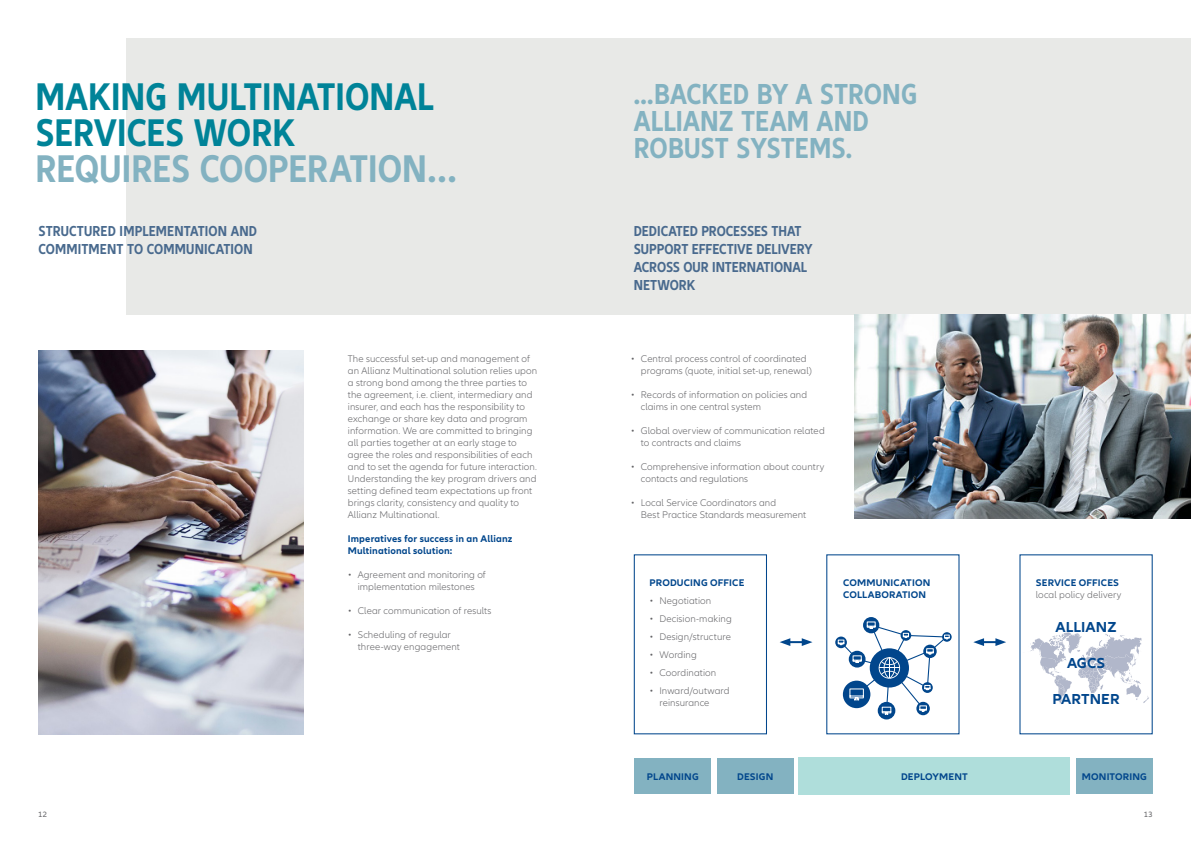
<style>
.page{position:relative;width:1191px;height:842px;background:#fff}
.page>*{position:absolute;margin:0;border:0;box-sizing:border-box;transform-origin:0 0}
.Headline_54pt{font:700 condensed 40px/36px "Allianz Neo";letter-spacing:.005em;color:#008398}
.Intro_Caps_18pt{font:700 condensed 30px/27px "Allianz Neo";color:#83b2c1}
.Intro_15pt{font:700 condensed 15px/18px "Allianz Neo";letter-spacing:-.005em;color:#496a8e}
.Intro_Caps_18pt-2{font:700 condensed 15px/18px "Allianz Neo";letter-spacing:.01em;color:#496a8e}
.Copy{font:700 15px "Allianz Neo";letter-spacing:.005em;color:#01468c}
.Copy-2{font:300 10px/12px "Allianz Neo";letter-spacing:.01em;color:#636366}
.Copy-3{font:700 10px/12px "Allianz Neo";letter-spacing:.015em;color:#01468c}
.t1{font:8px "Allianz Neo";color:#636366}
.s1{color:#83b2c1}
.s2{font-weight:700;color:#01468c}
</style>
<div class="page">
<div style="left:127px;top:38px;width:1064px;height:276px;background:#e8e9e7"></div>
<img style="left:38px;top:350px;width:266px;height:384px">
<img style="left:854px;top:314px;width:337px;height:204px">
<svg style="left:779px;top:638px;width:33px;height:8px"></svg>
<svg style="left:973px;top:638px;width:33px;height:8px"></svg>
<div style="left:634px;top:554px;width:133px;height:180px;border:1px solid #01468c"></div>
<svg style="left:1030px;top:632px;width:119px;height:72px"></svg>
<svg style="left:877px;top:702px;width:18px;height:17px"></svg>
<svg style="left:835px;top:636px;width:12px;height:12px"></svg>
<svg style="left:863px;top:617px;width:16px;height:16px"></svg>
<svg style="left:838px;top:622px;width:111px;height:92px"></svg>
<div style="left:717px;top:758px;width:76px;height:36px;background:#83b2c1"></div>
<div style="left:634px;top:758px;width:77px;height:36px;background:#83b2c1"></div>
<div style="left:1076px;top:758px;width:76px;height:36px;background:#83b2c1"></div>
<div style="left:798px;top:757px;width:272px;height:37px;background:#afdedb"></div>
<p class="Headline_54pt" style="left:35px;top:80px;width:422px">MAKING MULTINATIONAL<br>SERVICES WORK<br><span class="s1">REQUIRES COOPERATION…</span></p>
<p class="Intro_Caps_18pt-2" style="left:39px;top:223px;width:220px">STRUCTURED IMPLEMENTATION AND<br>COMMITMENT TO COMMUNICATION</p>
<p class="Copy-2" style="left:348px;top:353px;width:184px">The successful set-up and management of</p>
<p class="Copy-2" style="left:348px;top:365px;width:191px">an Allianz Multinational solution relies upon</p>
<p class="Copy-2" style="left:348px;top:377px;width:181px">a strong bond among the three parties to</p>
<p class="Copy-2" style="left:348px;top:389px;width:186px">the agreement, i.e. client, intermediary and insurer, and each has the responsibility to</p>
<p class="Copy-2" style="left:348px;top:413px;width:181px">exchange or share key data and program</p>
<p class="Copy-2" style="left:348px;top:425px;width:186px">information. We are committed to bringing</p>
<p class="Copy-2" style="left:348px;top:437px;width:170px">all parties together at an early stage to</p>
<p class="Copy-2" style="left:348px;top:449px;width:186px">agree the roles and responsibilities of each</p>
<p class="Copy-2" style="left:348px;top:461px;width:191px">and to set the agenda for future interaction.<br>Understanding the key program drivers and setting defined team expectations up front brings clarity, consistency and quality to</p>
<p class="Copy-2" style="left:348px;top:509px;width:93px">Allianz Multinational.</p>
<p class="Copy-3" style="left:348px;top:533px;width:166px">Imperatives for success in an Allianz<br>Multinational solution:</p>
<p class="Copy-2" style="left:348px;top:569px;width:140px;text-align:center">• Agreement and monitoring of implementation milestones</p>
<p class="Copy-2" style="left:348px;top:605px;width:145px">• Clear communication of results</p>
<p class="Copy-2" style="left:358px;top:629px;width:104px;text-indent:-10px">• Scheduling of regular three-way engagement</p>
<p class="Intro_Caps_18pt" style="left:634px;top:81px;width:285px">...BACKED BY A STRONG<br>ALLIANZ TEAM AND<br>ROBUST SYSTEMS.</p>
<p class="Intro_15pt" style="left:634px;top:223px;width:180px">DEDICATED PROCESSES THAT<br>SUPPORT EFFECTIVE DELIVERY<br>ACROSS OUR INTERNATIONAL<br>NETWORK</p>
<p class="Copy-2" style="left:641px;top:353px;width:173px;text-indent:-10px">• Central process control of coordinated programs (quote, initial set-up, renewal)</p>
<p class="Copy-2" style="left:641px;top:389px;width:168px;text-indent:-10px">• Records of information on policies and claims in one central system</p>
<p class="Copy-2" style="left:641px;top:425px;width:185px;text-indent:-10px">• Global overview of communication related to contracts and claims</p>
<p class="Copy-2" style="left:641px;top:461px;width:185px;text-indent:-10px">• Comprehensive information about country contacts and regulations</p>
<p class="Copy-2" style="left:641px;top:497px;width:167px;text-indent:-10px">• Local Service Coordinators and<br>Best Practice Standards measurement</p>
<p class="Copy-3" style="left:649px;top:577px;width:96px">PRODUCING OFFICE</p>
<p class="Copy-2" style="left:649px;top:595px;width:63px">• Negotiation</p>
<p class="Copy-2" style="left:649px;top:613px;width:84px">• Decision-making</p>
<p class="Copy-2" style="left:649px;top:631px;width:83px">• Design/structure</p>
<p class="Copy-2" style="left:649px;top:649px;width:49px">• Wording</p>
<p class="Copy-2" style="left:649px;top:667px;width:68px">• Coordination</p>
<p class="Copy-2" style="left:659px;top:685px;width:72px;text-indent:-10px">• Inward/outward reinsurance</p>
<p class="Copy-3" style="left:843px;top:577px;width:89px">COMMUNICATION<br>COLLABORATION</p>
<p class="Copy-2" style="left:1035px;top:577px;width:87px"><span class="s2">SERVICE OFFICES </span>local policy delivery</p>
<p class="Copy" style="left:1055px;top:618px;width:62px">ALLIANZ</p>
<p class="Copy" style="left:1067px;top:654px;width:40px">AGCS</p>
<p class="Copy" style="left:1052px;top:690px;width:69px">PARTNER</p>
<p class="Copy-3" style="left:647px;top:771px;width:53px">PLANNING</p>
<p class="Copy-3" style="left:737px;top:771px;width:38px">DESIGN</p>
<p class="Copy-3" style="left:901px;top:770px;width:68px">DEPLOYMENT</p>
<p class="Copy-3" style="left:1081px;top:771px;width:67px">MONITORING</p>
<p class="t1" style="left:38px;top:810px;width:10px">12</p>
<p class="t1" style="left:1144px;top:810px;width:10px">13</p>
</div>
